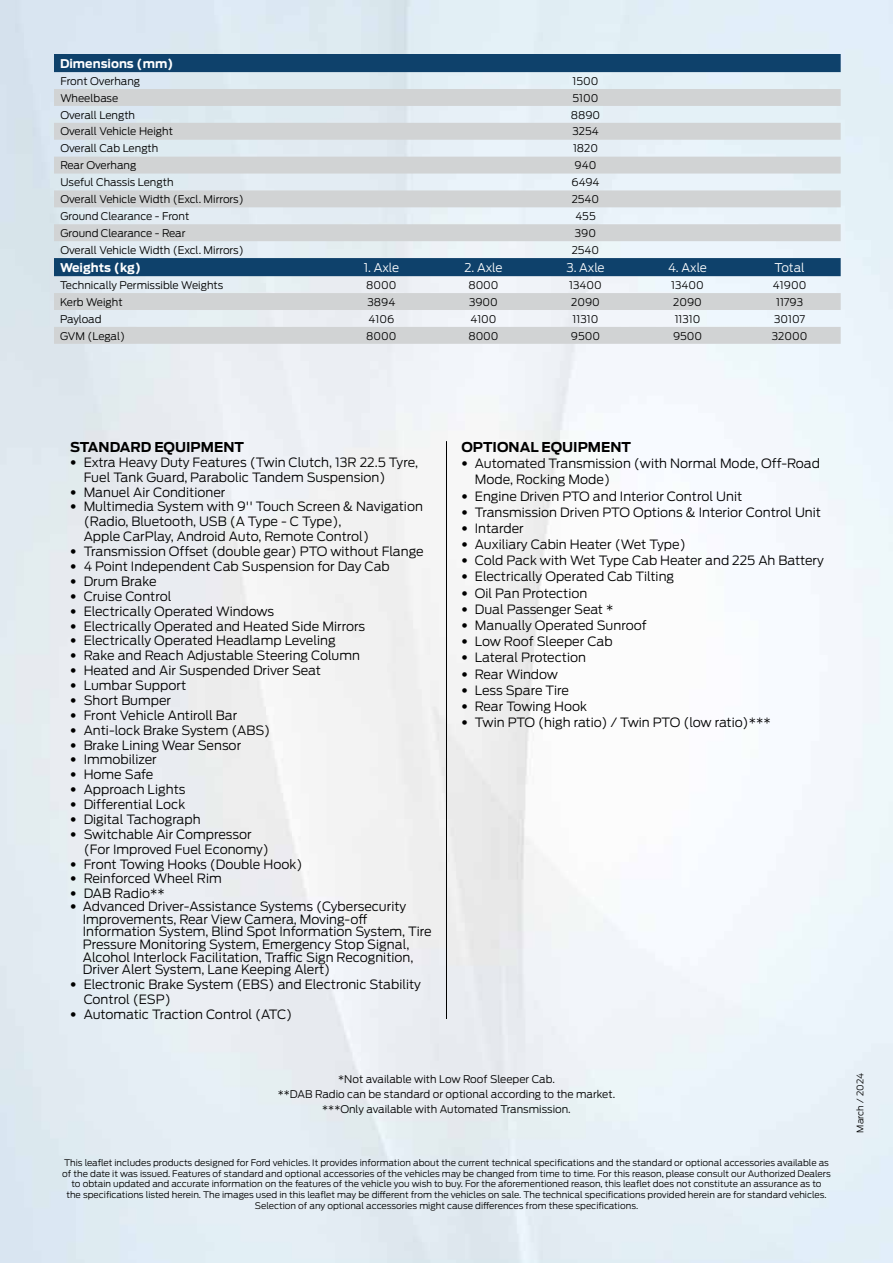
<style>
.page{position:relative;width:893px;height:1263px;background:#fff}
.page>*{position:absolute;margin:0;border:0;box-sizing:border-box;transform-origin:0 0}
.t1{font:700 13.5px "Ford Antenna";color:#000}
.t2{font:300 12.75px/14.9px "Ford Antenna";color:#000}
.t3{font:300 12px "Ford Antenna";color:#fff}
.t4{font:700 12px "Ford Antenna";color:#fff}
.t5{font:300 10.5px/15px "Ford Antenna";color:#000;text-align:center}
.t6{font:300 9px/10.8px "Ford Antenna";color:#000;text-align:center}
.s1{font-family:"Helvetica Neue LT Std";font-stretch:condensed}
.s2{font-family:"Helvetica Neue LT Std"}
</style>
<div class="page">
<hr style="left:446px;top:441px;width:1px;height:578px;background:#000">
<svg style="left:54px;top:54px;width:787px;height:35px;background:#7393ac"></svg>
<svg style="left:54px;top:89px;width:787px;height:255px;background:#cad4db"></svg>
<svg style="left:54px;top:157px;width:787px;height:50px;background:#d7dcdf"></svg>
<p class="t4" style="left:60px;top:53px;width:115px">Dimensions (mm)</p>
<p class="t5" style="left:60px;top:72px;width:81px">Front Overhang</p>
<p class="t5" style="left:573px;top:72px;width:27px">1500</p>
<p class="t5" style="left:60px;top:89px;width:59px">Wheelbase</p>
<p class="t5" style="left:573px;top:89px;width:27px">5100</p>
<p class="t5" style="left:60px;top:106px;width:76px">Overall Length</p>
<p class="t5" style="left:571px;top:106px;width:31px">8890</p>
<p class="t5" style="left:60px;top:123px;width:114px">Overall Vehicle Height</p>
<p class="t5" style="left:572px;top:123px;width:28px">3254</p>
<p class="t5" style="left:60px;top:140px;width:99px">Overall Cab Length</p>
<p class="t5" style="left:573px;top:140px;width:27px">1820</p>
<p class="t5" style="left:60px;top:157px;width:78px">Rear Overhang</p>
<p class="t5" style="left:575px;top:157px;width:23px">940</p>
<p class="t5" style="left:60px;top:174px;width:115px">Useful Chassis Length</p>
<p class="t5" style="left:571px;top:174px;width:30px">6494</p>
<p class="t5" style="left:60px;top:191px;width:185px">Overall Vehicle Width (Excl. Mirrors)</p>
<p class="t5" style="left:572px;top:191px;width:29px">2540</p>
<p class="t5" style="left:60px;top:207px;width:130px">Ground Clearance - Front</p>
<p class="t5" style="left:575px;top:207px;width:22px">455</p>
<p class="t5" style="left:60px;top:224px;width:127px">Ground Clearance - Rear</p>
<p class="t5" style="left:575px;top:224px;width:23px">390</p>
<p class="t5" style="left:60px;top:241px;width:185px">Overall Vehicle Width (Excl. Mirrors)</p>
<p class="t5" style="left:572px;top:241px;width:29px">2540</p>
<p class="t4" style="left:60px;top:257px;width:83px">Weights (kg)</p>
<p class="t3" style="left:364px;top:257px;width:37px">1. Axle</p>
<p class="t3" style="left:464px;top:257px;width:40px">2. Axle</p>
<p class="t3" style="left:566px;top:257px;width:40px">3. Axle</p>
<p class="t3" style="left:668px;top:257px;width:40px">4. Axle</p>
<p class="t3" style="left:775px;top:257px;width:31px">Total</p>
<p class="t5" style="left:60px;top:276px;width:165px">Technically Permissible Weights</p>
<p class="t5" style="left:366px;top:276px;width:32px">8000</p>
<p class="t5" style="left:468px;top:276px;width:32px">8000</p>
<p class="t5" style="left:569px;top:276px;width:34px">13400</p>
<p class="t5" style="left:671px;top:276px;width:34px">13400</p>
<p class="t5" style="left:773px;top:276px;width:35px">41900</p>
<p class="t5" style="left:60px;top:293px;width:64px">Kerb Weight</p>
<p class="t5" style="left:367px;top:293px;width:29px">3894</p>
<p class="t5" style="left:469px;top:293px;width:30px">3900</p>
<p class="t5" style="left:571px;top:293px;width:30px">2090</p>
<p class="t5" style="left:673px;top:293px;width:30px">2090</p>
<p class="t5" style="left:776px;top:293px;width:28px">11793</p>
<p class="t5" style="left:60px;top:310px;width:43px">Payload</p>
<p class="t5" style="left:369px;top:310px;width:27px">4106</p>
<p class="t5" style="left:470px;top:310px;width:28px">4100</p>
<p class="t5" style="left:573px;top:310px;width:27px">11310</p>
<p class="t5" style="left:675px;top:310px;width:27px">11310</p>
<p class="t5" style="left:774px;top:310px;width:32px">30107</p>
<p class="t5" style="left:60px;top:327px;width:67px">GVM (Legal)</p>
<p class="t5" style="left:366px;top:327px;width:32px">8000</p>
<p class="t5" style="left:468px;top:327px;width:32px">8000</p>
<p class="t5" style="left:571px;top:327px;width:31px">9500</p>
<p class="t5" style="left:673px;top:327px;width:31px">9500</p>
<p class="t5" style="left:772px;top:327px;width:37px">32000</p>
<p class="t1" style="left:70px;top:435px;width:175px">STANDARD EQUIPMENT</p>
<p class="t2" style="left:84px;top:453px;width:336px;text-indent:-14px"><span class="s1">•</span> Extra Heavy Duty Features (Twin Clutch, 13R 22.5 Tyre,<br>Fuel Tank Guard, Parabolic Tandem Suspension)</p>
<p class="t2" style="left:70px;top:483px;width:157px"><span class="s1">•</span> Manuel Air Conditioner</p>
<p class="t2" style="left:84px;top:498px;width:341px;text-indent:-14px"><span class="s1">•</span> Multimedia System with 9'' Touch Screen &amp; Navigation (Radio, Bluetooth, USB (A Type - C Type),<br>Apple CarPlay, Android Auto, Remote Control)</p>
<p class="t2" style="left:70px;top:542px;width:355px"><span class="s1">•</span> Transmission Offset (double gear) PTO without Flange</p>
<p class="t2" style="left:70px;top:557px;width:321px"><span class="s1">•</span> 4 Point Independent Cab Suspension for Day Cab</p>
<p class="t2" style="left:70px;top:572px;width:88px"><span class="s1">•</span> Drum Brake</p>
<p class="t2" style="left:70px;top:587px;width:103px"><span class="s1">•</span> Cruise Control</p>
<p class="t2" style="left:70px;top:602px;width:206px"><span class="s1">•</span> Electrically Operated Windows</p>
<p class="t2" style="left:70px;top:617px;width:297px"><span class="s1">•</span> Electrically Operated and Heated Side Mirrors</p>
<p class="t2" style="left:70px;top:632px;width:267px"><span class="s1">•</span> Electrically Operated Headlamp Leveling</p>
<p class="t2" style="left:70px;top:647px;width:291px"><span class="s1">•</span> Rake and Reach Adjustable Steering Column</p>
<p class="t2" style="left:70px;top:661px;width:252px"><span class="s1">•</span> Heated and Air Suspended Driver Seat</p>
<p class="t2" style="left:70px;top:676px;width:118px"><span class="s1">•</span> Lumbar Support</p>
<p class="t2" style="left:70px;top:691px;width:103px"><span class="s1">•</span> Short Bumper</p>
<p class="t2" style="left:70px;top:706px;width:169px"><span class="s1">•</span> Front Vehicle Antiroll Bar</p>
<p class="t2" style="left:70px;top:721px;width:202px"><span class="s1">•</span> Anti-lock Brake System (ABS)</p>
<p class="t2" style="left:70px;top:736px;width:173px"><span class="s1">•</span> Brake Lining Wear Sensor</p>
<p class="t2" style="left:70px;top:751px;width:88px"><span class="s1">•</span> Immobilizer</p>
<p class="t2" style="left:70px;top:766px;width:85px"><span class="s1">•</span> Home Safe</p>
<p class="t2" style="left:70px;top:781px;width:117px"><span class="s1">•</span> Approach Lights</p>
<p class="t2" style="left:70px;top:795px;width:117px"><span class="s1">•</span> Differential Lock</p>
<p class="t2" style="left:70px;top:810px;width:132px"><span class="s1">•</span> Digital Tachograph</p>
<p class="t2" style="left:84px;top:825px;width:187px;text-indent:-14px"><span class="s1">•</span> Switchable Air Compressor (For Improved Fuel Economy)</p>
<p class="t2" style="left:70px;top:855px;width:234px"><span class="s1">•</span> Front Towing Hooks (Double Hook)</p>
<p class="t2" style="left:70px;top:870px;width:153px"><span class="s1">•</span> Reinforced Wheel Rim</p>
<p class="t2" style="left:70px;top:885px;width:96px"><span class="s1">•</span> DAB Radio**</p>
<p class="t2" style="left:83px;top:898px;width:350px;line-height:12.6px;text-indent:-13px"><span class="s2">•</span> Advanced Driver-Assistance Systems (Cybersecurity Improvements, Rear View Camera, Moving-off Information System, Blind Spot Information System, Tire Pressure Monitoring System, Emergency Stop Signal, Alcohol Interlock Facilitation, Traffic Sign Recognition, Driver Alert System, Lane Keeping Alert)</p>
<p class="t2" style="left:84px;top:975px;width:339px;text-indent:-14px"><span class="s1">•</span> Electronic Brake System (EBS) and Electronic Stability<br>Control (ESP)</p>
<p class="t2" style="left:70px;top:1005px;width:224px"><span class="s1">•</span> Automatic Traction Control (ATC)</p>
<p class="t1" style="left:461px;top:435px;width:171px">OPTIONAL EQUIPMENT</p>
<p class="t2" style="left:475px;top:454px;width:347px;line-height:16.2px;text-indent:-14px"><span class="s1">•</span> Automated Transmission (with Normal Mode, Off-Road<br>Mode, Rocking Mode)</p>
<p class="t2" style="left:461px;top:487px;width:282px"><span class="s1">•</span> Engine Driven PTO and Interior Control Unit</p>
<p class="t2" style="left:461px;top:503px;width:361px"><span class="s1">•</span> Transmission Driven PTO Options &amp; Interior Control Unit</p>
<p class="t2" style="left:461px;top:519px;width:64px"><span class="s1">•</span> Intarder</p>
<p class="t2" style="left:461px;top:535px;width:226px"><span class="s1">•</span> Auxiliary Cabin Heater (Wet Type)</p>
<p class="t2" style="left:461px;top:552px;width:364px"><span class="s1">•</span> Cold Pack with Wet Type Cab Heater and 225 Ah Battery</p>
<p class="t2" style="left:461px;top:568px;width:214px"><span class="s1">•</span> Electrically Operated Cab Tilting</p>
<p class="t2" style="left:461px;top:584px;width:128px"><span class="s1">•</span> Oil Pan Protection</p>
<p class="t2" style="left:461px;top:600px;width:154px"><span class="s1">•</span> Dual Passenger Seat *</p>
<p class="t2" style="left:461px;top:616px;width:187px"><span class="s1">•</span> Manually Operated Sunroof</p>
<p class="t2" style="left:461px;top:633px;width:153px"><span class="s1">•</span> Low Roof Sleeper Cab</p>
<p class="t2" style="left:461px;top:649px;width:126px"><span class="s1">•</span> Lateral Protection</p>
<p class="t2" style="left:461px;top:665px;width:98px"><span class="s1">•</span> Rear Window</p>
<p class="t2" style="left:461px;top:681px;width:109px"><span class="s1">•</span> Less Spare Tire</p>
<p class="t2" style="left:461px;top:697px;width:127px"><span class="s1">•</span> Rear Towing Hook</p>
<p class="t2" style="left:461px;top:714px;width:311px"><span class="s1">•</span> Twin PTO (high ratio) / Twin PTO (low ratio)***</p>
<p class="t5" style="left:278px;top:1070px;width:339px">*Not available with Low Roof Sleeper Cab.<br>**DAB Radio can be standard or optional according to the market. ***Only available with Automated Transmission.</p>
<p class="t6" style="left:62px;top:1156px;width:770px">This leaflet includes products designed for Ford vehicles. It provides information about the current technical specifications and the standard or optional accessories available as of the date it was issued. Features of standard and optional accessories of the vehicles may be changed from time to time. For this reason, please consult our Authorized Dealers to obtain updated and accurate information on the features of the vehicle you wish to buy. For the aforementioned reason, this leaflet does not constitute an assurance as to<br>the specifications listed herein. The images used in this leaflet may be different from the vehicles on sale. The technical specifications provided herein are for standard vehicles.<br>Selection of any optional accessories might cause differences from these specifications.</p>
<p class="t6" style="left:854px;top:1132px;width:61px;rotate:-90deg">March / 2024</p>
</div>
